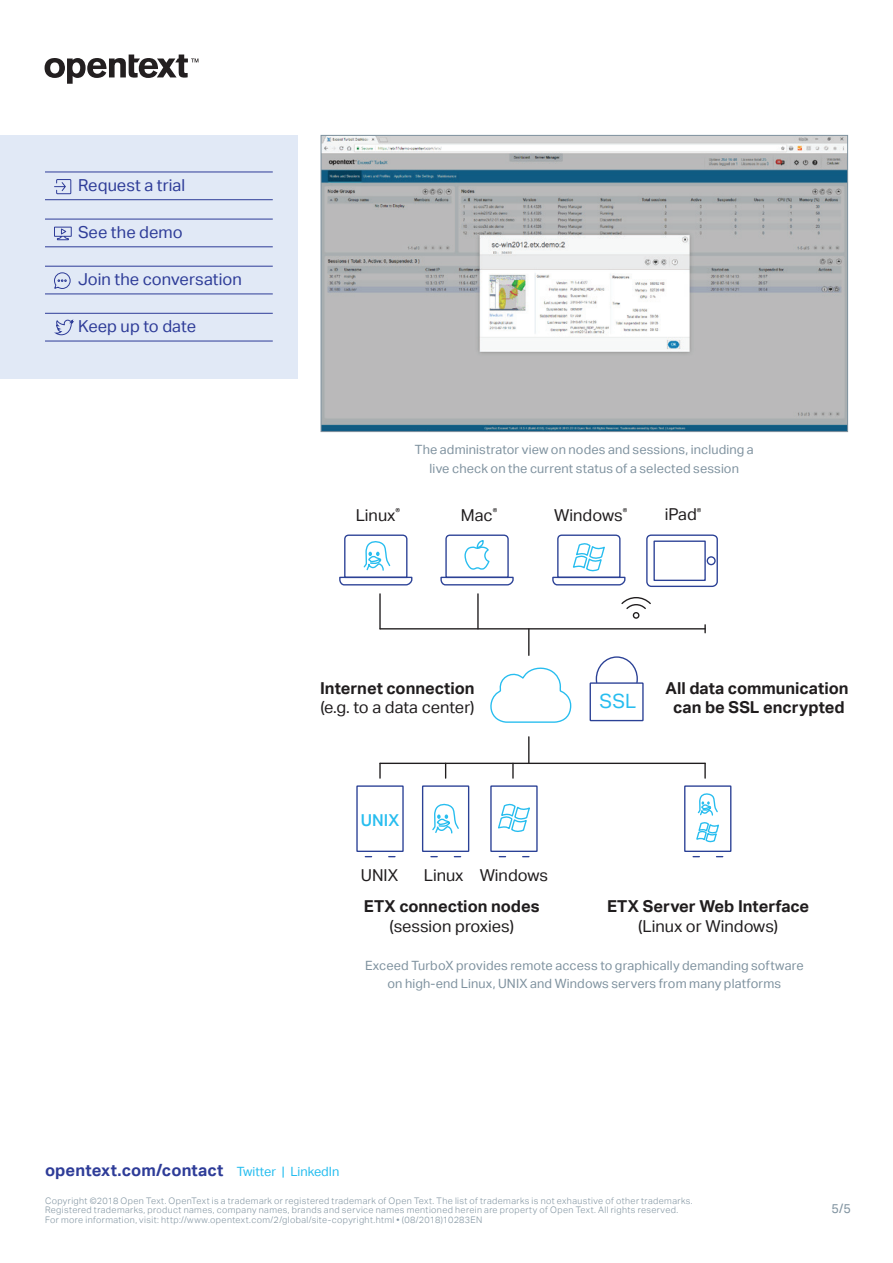
<style>
.page{position:relative;width:893px;height:1263px;background:#fff}
.page>*{position:absolute;margin:0;border:0;box-sizing:border-box;transform-origin:0 0}
.t1{font:19.65px "Aktiv Grotesk";color:#27bdef}
.t2{font:700 16.5px/19.6px "Aktiv Grotesk";color:#201d1e;text-align:center}
.t3{font:16.5px "Aktiv Grotesk";color:#201d1e}
.t4{font:16.5px "Aktiv Grotesk";color:#2e3c98}
.t5{font:700 16.5px "Aktiv Grotesk";letter-spacing:.005em;color:#2e3c98}
.t6{font:500 16.5px "Aktiv Grotesk";color:#27bdef}
.t7{font:12.75px/18.8px "Aktiv Grotesk";letter-spacing:.01em;color:#7f929f;text-align:center}
.t8{font:12.75px "Aktiv Grotesk";color:#25bdef}
.t9{font:300 9px/9.4px "Aktiv Grotesk";letter-spacing:.045em;color:#7f929f}
</style>
<div class="page">
<svg style="left:45px;top:55px;width:153px;height:29px"></svg>
<img style="left:323px;top:137px;width:523px;height:293px">
<div style="left:321px;top:135px;width:527px;height:297px;border:1px solid #7f929f"></div>
<svg style="left:490px;top:667px;width:82px;height:56px"></svg>
<svg style="left:646px;top:534px;width:72px;height:53px"></svg>
<div style="left:653px;top:540px;width:53px;height:41px;border:1px solid #2b4196"></div>
<div style="left:707px;top:556px;width:9px;height:9px;border:1px solid #2b4196;border-radius:50%"></div>
<svg style="left:440px;top:534px;width:74px;height:52px"></svg>
<svg style="left:339px;top:534px;width:74px;height:52px"></svg>
<svg style="left:432px;top:803px;width:27px;height:31px"></svg>
<svg style="left:552px;top:534px;width:74px;height:52px"></svg>
<svg style="left:498px;top:803px;width:32px;height:29px"></svg>
<svg style="left:696px;top:793px;width:23px;height:49px"></svg>
<svg style="left:595px;top:656px;width:43px;height:26px"></svg>
<div style="left:590px;top:682px;width:54px;height:39px;border:1px solid #2b4196"></div>
<div style="left:356px;top:785px;width:48px;height:67px;border:1px solid #2b4196"></div>
<div style="left:422px;top:785px;width:47px;height:67px;border:1px solid #2b4196"></div>
<div style="left:490px;top:785px;width:48px;height:67px;border:1px solid #2b4196"></div>
<div style="left:684px;top:785px;width:47px;height:67px;border:1px solid #2b4196"></div>
<svg style="left:621px;top:597px;width:30px;height:12px"></svg>
<div style="left:633px;top:612px;width:6px;height:7px;border:1px solid #201d1e;border-radius:50%"></div>
<hr style="left:380px;top:628px;width:325px;height:1px;background:#201d1e">
<hr style="left:380px;top:763px;width:325px;height:1px;background:#201d1e">
<hr style="left:379px;top:594px;width:2px;height:35px;background:#201d1e">
<svg style="left:379px;top:763px;width:2px;height:15px"></svg>
<svg style="left:445px;top:764px;width:1px;height:14px"></svg>
<svg style="left:512px;top:764px;width:2px;height:14px"></svg>
<svg style="left:704px;top:763px;width:2px;height:15px"></svg>
<hr style="left:477px;top:594px;width:2px;height:35px;background:#201d1e">
<svg style="left:528px;top:629px;width:1px;height:26px"></svg>
<svg style="left:528px;top:737px;width:1px;height:26px"></svg>
<svg style="left:704px;top:625px;width:2px;height:8px"></svg>
<div style="left:0;top:135px;width:297px;height:243px;background:#e1e9f6"></div>
<hr style="left:45px;top:172px;width:228px;height:1px;background:#2e3c98">
<hr style="left:45px;top:199px;width:228px;height:1px;background:#2e3c98">
<hr style="left:45px;top:219px;width:228px;height:1px;background:#2e3c98">
<hr style="left:45px;top:246px;width:228px;height:1px;background:#2e3c98">
<hr style="left:45px;top:266px;width:228px;height:1px;background:#2e3c98">
<hr style="left:45px;top:294px;width:228px;height:1px;background:#2e3c98">
<hr style="left:45px;top:313px;width:228px;height:1px;background:#2e3c98">
<hr style="left:45px;top:341px;width:228px;height:1px;background:#2e3c98">
<svg style="left:54px;top:179px;width:18px;height:16px"></svg>
<svg style="left:54px;top:226px;width:18px;height:15px"></svg>
<svg style="left:54px;top:272px;width:17px;height:17px"></svg>
<svg style="left:54px;top:319px;width:20px;height:17px"></svg>
<h2 class="t4" style="left:78px;top:176px;width:109px">Request a trial</h2>
<h2 class="t4" style="left:78px;top:223px;width:106px">See the demo</h2>
<h2 class="t4" style="left:78px;top:270px;width:165px">Join the conversation</h2>
<h2 class="t4" style="left:78px;top:317px;width:120px">Keep up to date</h2>
<h3 class="t7" style="left:415px;top:440px;width:340px">The administrator view on nodes and sessions, including a live check on the current status of a selected session</h3>
<h2 class="t3" style="left:356px;top:505px;width:46px">Linux<sup>®</sup></h2>
<h2 class="t3" style="left:461px;top:505px;width:38px">Mac<sup>®</sup></h2>
<h2 class="t3" style="left:554px;top:505px;width:75px">Windows<sup>®</sup></h2>
<h2 class="t3" style="left:665px;top:505px;width:38px">iPad<sup>®</sup></h2>
<h2 class="t2" style="left:320px;top:678px;width:156px">Internet connection</h2>
<h2 class="t3" style="left:320px;top:698px;width:156px">(e.g. to a data center)</h2>
<h2 class="t6" style="left:361px;top:810px;width:40px">UNIX</h2>
<h2 class="t3" style="left:361px;top:866px;width:39px">UNIX</h2>
<h2 class="t3" style="left:424px;top:866px;width:126px">Linux Windows</h2>
<h1 class="t1" style="left:599px;top:690px;width:38px">SSL</h1>
<h2 class="t2" style="left:665px;top:678px;width:185px">All data communication can be SSL encrypted</h2>
<h2 class="t2" style="left:364px;top:897px;width:177px">ETX connection nodes</h2>
<h2 class="t3" style="left:389px;top:917px;width:126px">(session proxies)</h2>
<h2 class="t2" style="left:607px;top:897px;width:204px">ETX Server Web Interface</h2>
<h2 class="t3" style="left:638px;top:917px;width:142px">(Linux or Windows)</h2>
<h3 class="t7" style="left:365px;top:956px;width:440px">Exceed TurboX provides remote access to graphically demanding software on high-end Linux, UNIX and Windows servers from many platforms</h3>
<h2 class="t5" style="left:45px;top:1160px;width:180px">opentext.com/contact</h2>
<h3 class="t8" style="left:237px;top:1164px;width:104px">Twitter | LinkedIn</h3>
<p class="t9" style="left:45px;top:1196px;width:649px">Copyright ©2018 Open Text. OpenText is a trademark or registered trademark of Open Text. The list of trademarks is not exhaustive of other trademarks.<br>Registered trademarks, product names, company names, brands and service names mentioned herein are property of Open Text. All rights reserved.<br>For more information, visit: http://www.opentext.com/2/global/site-copyright.html • (08/2018)10283EN</p>
<h3 class="t7" style="left:832px;top:1199px;width:21px">5/5</h3>
</div>
